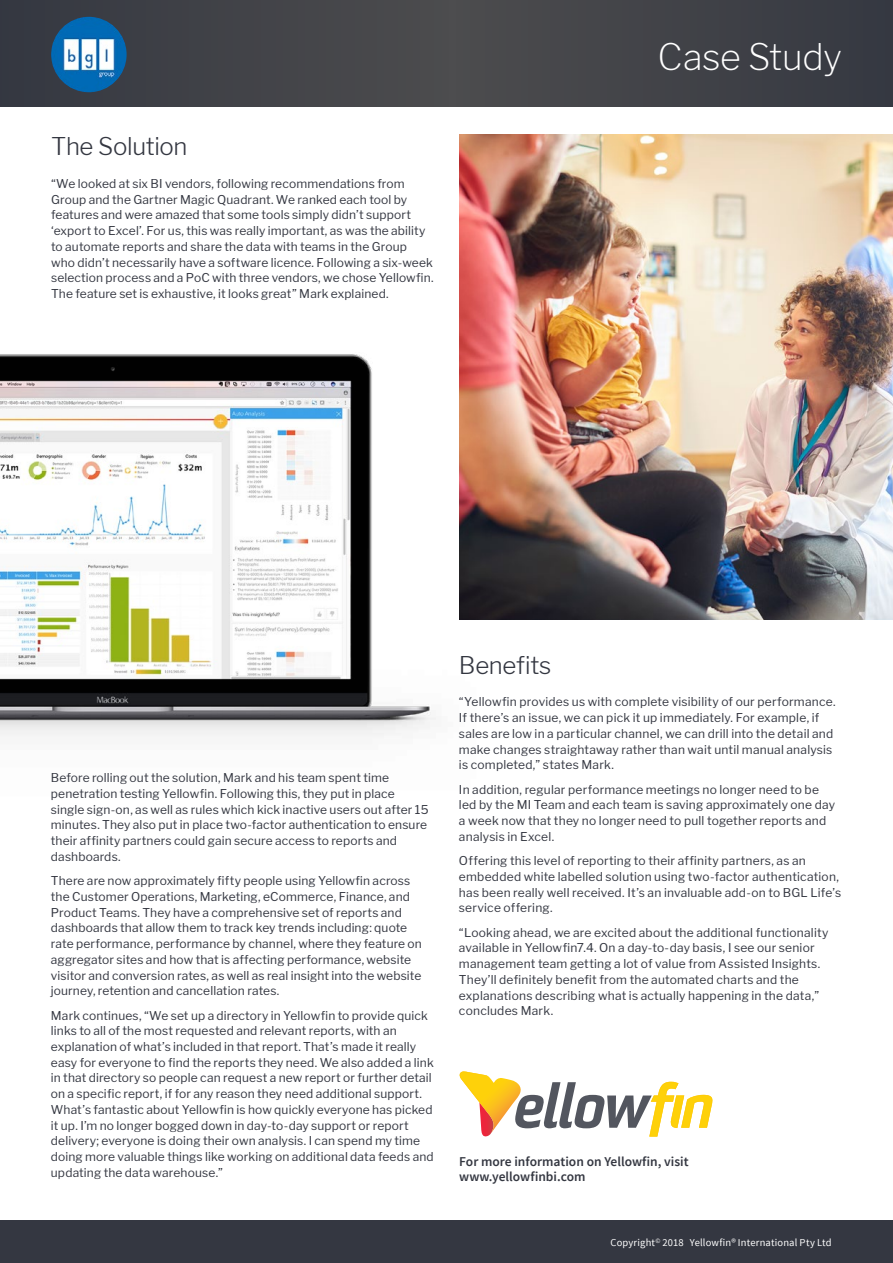
<style>
.page{position:relative;width:893px;height:1263px;background:#fff}
.page>*{position:absolute;margin:0;border:0;box-sizing:border-box;transform-origin:0 0}
.t1{font:200 36px "Libre Franklin";letter-spacing:-.01em;color:#fff}
.t2{font:300 24px "Libre Franklin";letter-spacing:-.015em;color:#343741}
.t3{font:600 13.5px/15px "Source Sans Pro";color:#343741}
.t4{font:12px/15.8px "Libre Franklin";letter-spacing:.01em;color:#343741}
.t5{font:10.5px "Source Sans Pro";letter-spacing:.015em;color:#fff}
</style>
<div class="page">
<img style="left:0;top:354px;width:602px;height:382px">
<div style="left:0;top:1220px;width:893px;height:43px;background:#343741"></div>
<div style="left:0;top:0;width:893px;height:106px;background:#424348"></div>
<svg style="left:459px;top:1071px;width:254px;height:66px"></svg>
<img style="left:459px;top:135px;width:434px;height:484px">
<img style="left:51px;top:17px;width:76px;height:75px;border-radius:38px">
<h2 class="t2" style="left:51px;top:128px;width:138px">The Solution</h2>
<p class="t4" style="left:51px;top:175px;width:384px">“We looked at six BI vendors, following recommendations from Group and the Gartner Magic Quadrant. We ranked each tool by features and were amazed that some tools simply didn’t support ‘export to Excel’. For us, this was really important, as was the ability to automate reports and share the data with teams in the Group who didn’t necessarily have a software licence. Following a six-week selection process and a PoC with three vendors, we chose Yellowfin.<br>The feature set is exhaustive, it looks great” Mark explained.</p>
<h1 class="t1" style="left:658px;top:29px;width:186px">Case Study</h1>
<p class="t4" style="left:51px;top:769px;width:379px">Before rolling out the solution, Mark and his team spent time penetration testing Yellowfin. Following this, they put in place single sign-on, as well as rules which kick inactive users out after 15 minutes. They also put in place two-factor authentication to ensure their affinity partners could gain secure access to reports and dashboards.</p>
<p class="t4" style="left:51px;top:872px;width:373px">There are now approximately fifty people using Yellowfin across the Customer Operations, Marketing, eCommerce, Finance, and Product Teams. They have a comprehensive set of reports and dashboards that allow them to track key trends including: quote rate performance, performance by channel, where they feature on aggregator sites and how that is affecting performance, website visitor and conversion rates, as well as real insight into the website journey, retention and cancellation rates.</p>
<p class="t4" style="left:51px;top:1006px;width:384px">Mark continues, “We set up a directory in Yellowfin to provide quick links to all of the most requested and relevant reports, with an explanation of what’s included in that report. That’s made it really easy for everyone to find the reports they need. We also added a link in that directory so people can request a new report or further detail on a specific report, if for any reason they need additional support.<br>What’s fantastic about Yellowfin is how quickly everyone has picked it up. I’m no longer bogged down in day-to-day support or report delivery; everyone is doing their own analysis. I can spend my time doing more valuable things like working on additional data feeds and updating the data warehouse.”</p>
<h2 class="t2" style="left:459px;top:646px;width:94px">Benefits</h2>
<p class="t4" style="left:459px;top:693px;width:378px">“Yellowfin provides us with complete visibility of our performance.<br>If there’s an issue, we can pick it up immediately. For example, if sales are low in a particular channel, we can drill into the detail and make changes straightaway rather than wait until manual analysis is completed,” states Mark.</p>
<p class="t4" style="left:459px;top:780px;width:378px">In addition, regular performance meetings no longer need to be led by the MI Team and each team is saving approximately one day a week now that they no longer need to pull together reports and analysis in Excel.</p>
<p class="t4" style="left:459px;top:852px;width:384px">Offering this level of reporting to their affinity partners, as an embedded white labelled solution using two-factor authentication, has been really well received. It’s an invaluable add-on to BGL Life’s service offering.</p>
<p class="t4" style="left:459px;top:923px;width:371px">“Looking ahead, we are excited about the additional functionality available in Yellowfin7.4. On a day-to-day basis, I see our senior management team getting a lot of value from Assisted Insights.<br>They’ll definitely benefit from the automated charts and the explanations describing what is actually happening in the data,” concludes Mark.</p>
<p class="t3" style="left:459px;top:1154px;width:231px">For more information on Yellowfin, visit www.yellowfinbi.com</p>
<p class="t5" style="left:610px;top:1236px;width:223px">Copyright<sup>©</sup> 2018 Yellowfin® International Pty Ltd</p>
</div>
